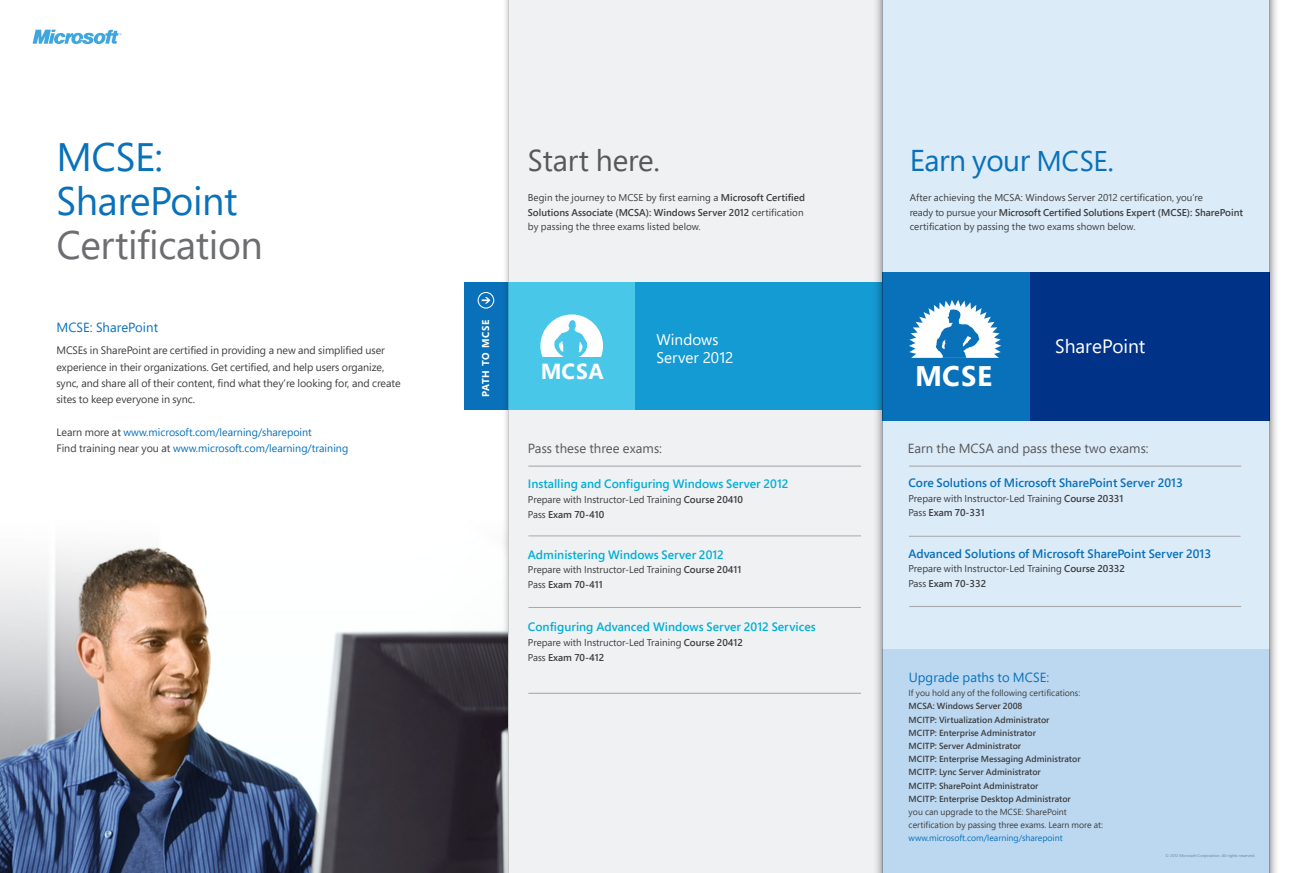
<style>
.page{position:relative;width:1305px;height:873px;background:#fff}
.page>*{position:absolute;margin:0;border:0;box-sizing:border-box;transform-origin:0 0}
.t1{font:39.6px/44px "Segoe Pro";letter-spacing:-.01em;color:#0971ba}
.t2{font:39.6px "Segoe Pro";letter-spacing:-.01em;color:#6c6d70}
.t3{font:30.1px "Segoe Pro";letter-spacing:-.015em;color:#0971ba}
.t4{font:30.1px "Segoe Pro";letter-spacing:-.005em;color:#57585a}
.t5{font:700 28.25px "Segoe Pro";color:#fff}
.t6{font:700 21.75px "Segoe Pro";color:#fff}
.t7{font:19.25px "Segoe Pro";letter-spacing:-.005em;color:#fff}
.t8{font:15.4px/18.1px "Segoe Pro";letter-spacing:.005em;color:#fff}
.t9{font:13.2px "Segoe Pro";letter-spacing:.005em;color:#57585a}
.t10{font:13.2px "Segoe Pro";letter-spacing:.005em;color:#0971ba}
.t11{font:600 12.1px "Segoe Pro";color:#00b0d7}
.t12{font:600 12.1px "Segoe Pro";color:#0971ba}
.t13{font:10.75px/16.2px "Segoe Pro";letter-spacing:-.005em;color:#3e3e3f}
.t14{font:10.75px/16.2px "Segoe Pro";color:#0971ba}
.t15{font:9.9px/14.8px "Segoe Pro";color:#3e3e3f}
.t16{font:700 9.9px "Segoe Pro";letter-spacing:.08em;color:#fff}
.t17{font:600 8.8px/13.2px "Segoe Pro";color:#3e3e3f}
.t18{font:8.8px/13.2px "Segoe Pro";color:#3e3e3f}
.t19{font:8.8px "Segoe Pro";color:#0971ba}
.t20{font:4px "Segoe Pro";letter-spacing:.02em;color:#939598}
.s1{color:#3e3e3f}
.s2{font-weight:600}
.s3{font-size:28.45px}
</style>
<div class="page">
<img style="left:0;top:547px;width:499px;height:326px">
<div style="left:464px;top:283px;width:526px;height:127px;background:#0971ba"></div>
<div style="left:508px;top:0;width:374px;height:873px;background:#f0f1f2"></div>
<div style="left:508px;top:283px;width:374px;height:127px;background:#48c7e8"></div>
<div style="left:635px;top:283px;width:247px;height:127px;background:#149bd3"></div>
<hr style="left:528px;top:536px;width:333px;height:1px;background:#a8a9ad">
<hr style="left:528px;top:607px;width:333px;height:1px;background:#a8a9ad">
<hr style="left:528px;top:466px;width:333px;height:1px;background:#a8a9ad">
<hr style="left:528px;top:693px;width:333px;height:1px;background:#a8a9ad">
<svg style="left:540px;top:314px;width:63px;height:43px"></svg>
<svg style="left:478px;top:292px;width:16px;height:17px"></svg>
<svg style="left:33px;top:29px;width:89px;height:15px"></svg>
<div style="left:882px;top:0;width:387px;height:873px;background:#dbebf8"></div>
<div style="left:882px;top:649px;width:387px;height:224px;background:#bcd8f1"></div>
<hr style="left:909px;top:466px;width:332px;height:1px;background:#a8a9ad">
<hr style="left:909px;top:606px;width:332px;height:1px;background:#a8a9ad">
<div style="left:882px;top:272px;width:387px;height:149px;background:#0971ba"></div>
<div style="left:1030px;top:272px;width:239px;height:149px;background:#003287"></div>
<svg style="left:909px;top:300px;width:92px;height:58px"></svg>
<svg style="left:870px;top:0;width:12px;height:873px"></svg>
<svg style="left:499px;top:0;width:9px;height:873px"></svg>
<svg style="left:1269px;top:0;width:8px;height:873px;background:#cecfd2"></svg>
<hr style="left:909px;top:536px;width:332px;height:1px;background:#a8a9ad">
<h1 class="t1" style="left:56px;top:134px;width:183px">MCSE:<br>SharePoint</h1>
<h1 class="t2" style="left:56px;top:218px;width:208px">Certification</h1>
<h3 class="t10" style="left:56px;top:318px;width:103px">MCSE: SharePoint</h3>
<p class="t13" style="left:56px;top:342px;width:346px">MCSEs in SharePoint are certified in providing a new and simplified user experience in their organizations. Get certified, and help users organize, sync, and share all of their content, find what they’re looking for, and create sites to keep everyone in sync.</p>
<p class="t14" style="left:56px;top:423px;width:293px"><span class="s1">Learn more at</span> www.microsoft.com/learning/sharepoint<br><span class="s1">Find training near you at</span> www.microsoft.com/learning/training</p>
<p class="t16" style="left:479px;top:397px;width:79px;rotate:-90deg">PATH TO MCSE</p>
<h2 class="t4" style="left:528px;top:139px;width:133px">Start here.</h2>
<p class="t15" style="left:528px;top:191px;width:279px;line-height:14.3px">Begin the journey to MCSE by first earning a <span class="s2">Microsoft Certified<br>Solutions Associate (MCSA): Windows Server 2012</span> certification by passing the three exams listed below.</p>
<h3 class="t6" style="left:541px;top:355px;width:65px">MCSA</h3>
<h3 class="t8" style="left:656px;top:330px;width:79px">Windows<br>Server 2012</h3>
<h3 class="t9" style="left:528px;top:439px;width:136px">Pass these three exams:</h3>
<p class="t11" style="left:528px;top:476px;width:262px">Installing and Configuring Windows Server 2012</p>
<p class="t15" style="left:528px;top:492px;width:217px">Prepare with Instructor-Led Training <span class="s2">Course 20410<br></span>Pass <span class="s2">Exam 70-410</span></p>
<p class="t11" style="left:528px;top:546px;width:198px">Administering Windows Server 2012</p>
<p class="t15" style="left:528px;top:562px;width:215px">Prepare with Instructor-Led Training <span class="s2">Course 20411<br></span>Pass <span class="s2">Exam 70-411</span></p>
<p class="t11" style="left:528px;top:618px;width:289px">Configuring Advanced Windows Server 2012 Services</p>
<p class="t15" style="left:528px;top:635px;width:217px">Prepare with Instructor-Led Training <span class="s2">Course 20412<br></span>Pass <span class="s2">Exam 70-412</span></p>
<h2 class="t3" style="left:910px;top:139px;width:206px">Earn your <span class="s3">MCSE</span>.</h2>
<p class="t15" style="left:910px;top:191px;width:335px;line-height:14.3px">After achieving the MCSA: Windows Server 2012 certification, you’re<br>ready to pursue your <span class="s2">Microsoft Certified Solutions Expert (MCSE): SharePoint </span>certification by passing the two exams shown below.</p>
<h3 class="t5" style="left:915px;top:356px;width:79px">MCSE</h3>
<h3 class="t7" style="left:1055px;top:333px;width:92px">SharePoint</h3>
<h3 class="t9" style="left:908px;top:439px;width:243px">Earn the MCSA and pass these two exams:</h3>
<p class="t12" style="left:908px;top:474px;width:276px">Core Solutions of Microsoft SharePoint Server 2013</p>
<p class="t15" style="left:908px;top:490px;width:217px">Prepare with Instructor-Led Training <span class="s2">Course 20331<br></span>Pass <span class="s2">Exam 70-331</span></p>
<p class="t12" style="left:908px;top:545px;width:304px">Advanced Solutions of Microsoft SharePoint Server 2013</p>
<p class="t15" style="left:908px;top:561px;width:218px">Prepare with Instructor-Led Training <span class="s2">Course 20332<br></span>Pass <span class="s2">Exam 70-332</span></p>
<h3 class="t10" style="left:909px;top:668px;width:142px">Upgrade paths to MCSE:</h3>
<p class="t18" style="left:909px;top:686px;width:173px">If you hold any of the following certifications:</p>
<p class="t17" style="left:909px;top:699px;width:173px">MCSA: Windows Server 2008<br>MCITP: Virtualization Administrator<br>MCITP: Enterprise Administrator<br>MCITP: Server Administrator<br>MCITP: Enterprise Messaging Administrator MCITP: Lync Server Administrator<br>MCITP: SharePoint Administrator<br>MCITP: Enterprise Desktop Administrator</p>
<p class="t18" style="left:909px;top:805px;width:196px">you can upgrade to the MCSE: SharePoint certification by passing three exams. Learn more at:</p>
<p class="t19" style="left:909px;top:832px;width:156px">www.microsoft.com/learning/sharepoint</p>
<p class="t20" style="left:1166px;top:853px;width:91px">© 2012 Microsoft Corporation. All rights reserved.</p>
</div>
